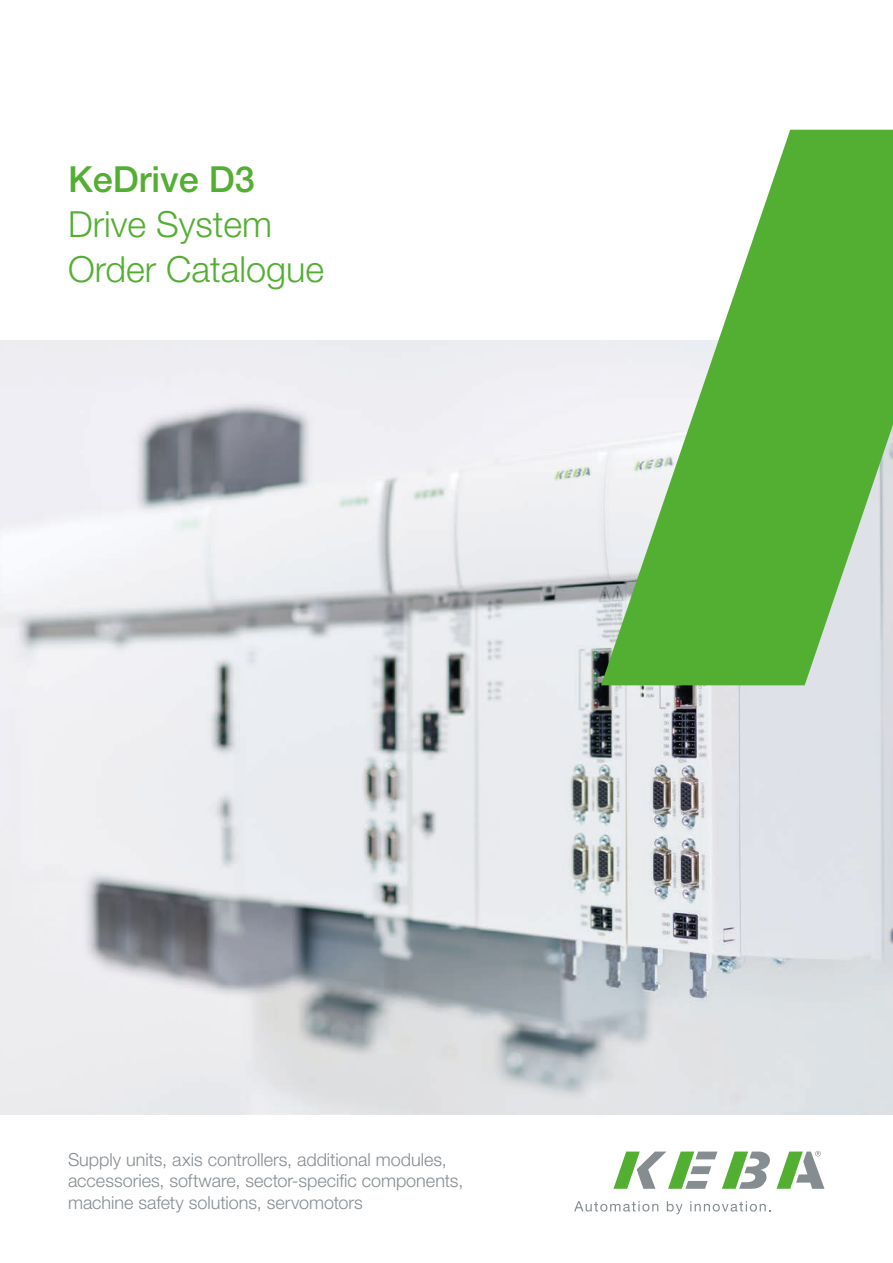
<style>
.page{position:relative;width:893px;height:1263px;background:#fff}
.page>*{position:absolute;margin:0;border:0;box-sizing:border-box;transform-origin:0 0}
.t1{font:300 36px/45px "Helvetica Neue LT Pro";color:#53af32}
.t2{font:500 36px "Helvetica Neue LT Pro";color:#53af32}
.t3{font:300 18px/21.6px "Helvetica Neue LT Pro";color:#868d91}
</style>
<div class="page">
<img style="left:0;top:340px;width:893px;height:774px">
<svg style="left:601px;top:130px;width:292px;height:555px;fill:#53af32"></svg>
<svg style="left:613px;top:1151px;width:157px;height:38px"></svg>
<svg style="left:777px;top:1151px;width:47px;height:38px"></svg>
<svg style="left:574px;top:1201px;width:84px;height:10px"></svg>
<svg style="left:667px;top:1201px;width:16px;height:13px"></svg>
<svg style="left:690px;top:1201px;width:81px;height:10px"></svg>
<h1 class="t2" style="left:68px;top:157px;width:188px">KeDrive D3</h1>
<h1 class="t1" style="left:68px;top:200px;width:258px">Drive System<br>Order Catalogue</h1>
<p class="t3" style="left:68px;top:1148px;width:397px">Supply units, axis controllers, additional modules, accessories, software, sector-specific components, machine safety solutions, servomotors</p>
</div>
